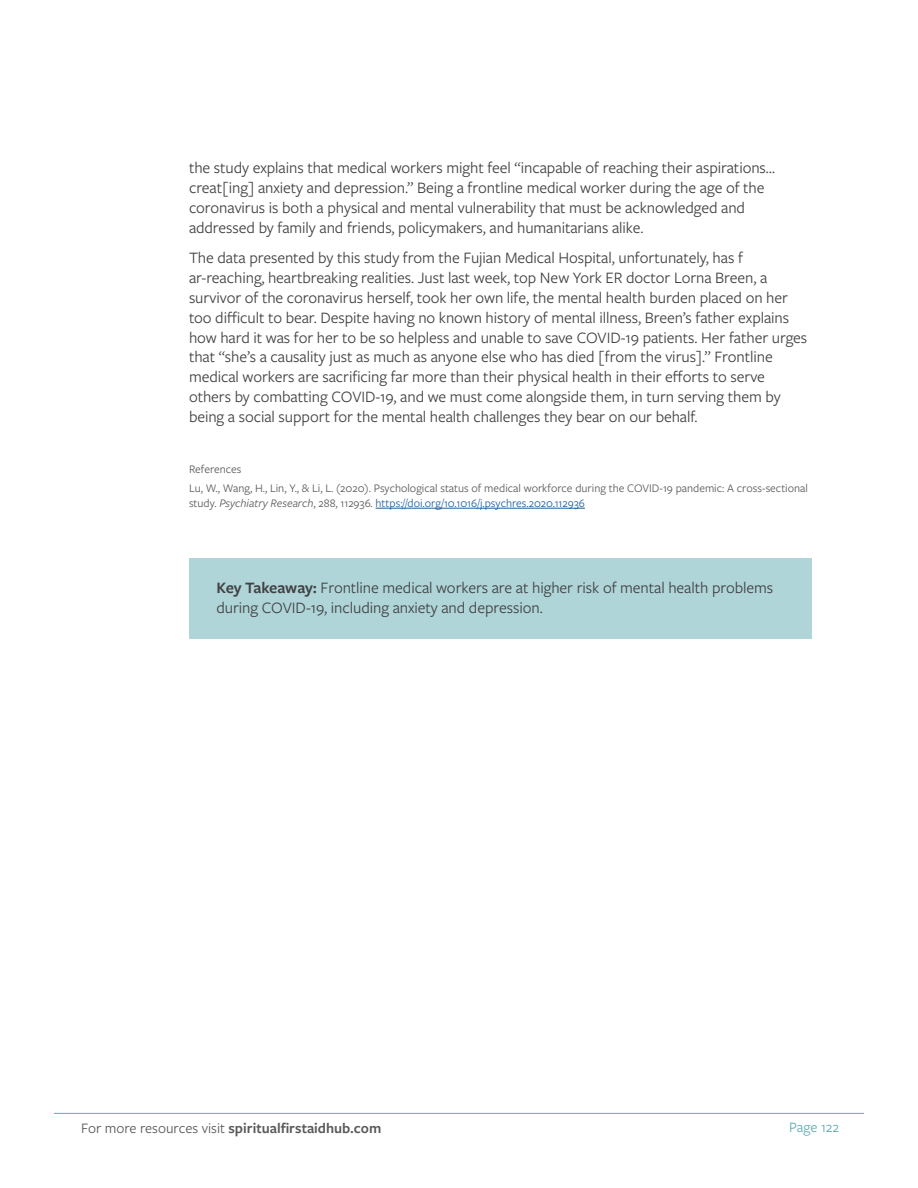
<style>
.page{position:relative;width:918px;height:1188px;background:#fff}
.page>*{position:absolute;margin:0;border:0;box-sizing:border-box;transform-origin:0 0}
.t1{font:16.5px/19.8px "Freight Sans Pro";letter-spacing:-.005em;color:#414042}
.t2{font:600 15px "Freight Sans Pro";color:#58595b}
.t3{font:15px "Freight Sans Pro";color:#5facb2}
.t4{font:12px/18.8px "Freight Sans Pro";color:#58595b}
.t5{font:12px "Freight Sans Pro";color:#215e9e}
.s1{color:#58595b}
.s2{font-style:italic;color:#58595b}
.s3{font-weight:600}
.s4{font-weight:400}
</style>
<div class="page">
<hr style="left:54px;top:1113px;width:810px;height:1px;background:#5facb2">
<hr style="left:376px;top:508px;width:209px;height:1px;background:#215e9e">
<div style="left:189px;top:558px;width:623px;height:81px;background:#afd5d8"></div>
<p class="t1" style="left:189px;top:157px;width:588px">the study explains that medical workers might feel “incapable of reaching their aspirations… creat[ing] anxiety and depression.” Being a frontline medical worker during the age of the coronavirus is both a physical and mental vulnerability that must be acknowledged and addressed by family and friends, policymakers, and humanitarians alike.</p>
<p class="t1" style="left:189px;top:247px;width:620px">The data presented by this study from the Fujian Medical Hospital, unfortunately, has f ar-reaching, heartbreaking realities. Just last week, top New York ER doctor Lorna Breen, a survivor of the coronavirus herself, took her own life, the mental health burden placed on her too difficult to bear. Despite having no known history of mental illness, Breen’s father explains how hard it was for her to be so helpless and unable to save COVID-19 patients. Her father urges that “she’s a causality just as much as anyone else who has died [from the virus].” Frontline medical workers are sacrificing far more than their physical health in their efforts to serve others by combatting COVID-19, and we must come alongside them, in turn serving them by being a social support for the mental health challenges they bear on our behalf.</p>
<p class="t4" style="left:189px;top:460px;width:621px">References<br>Lu, W., Wang, H., Lin, Y., &amp; Li, L. (2020). Psychological status of medical workforce during the COVID-19 pandemic: A cross-sectional</p>
<p class="t5" style="left:189px;top:495px;width:397px"><span class="s1">study.</span> <span class="s2">Psychiatry Research</span><span class="s1">, 288, 112936.</span> https://doi.org/10.1016/j.psychres.2020.112936</p>
<p class="t1" style="left:217px;top:577px;width:558px"><span class="s3">Key Takeaway:</span> Frontline medical workers are at higher risk of mental health problems during COVID-19, including anxiety and depression.</p>
<p class="t2" style="left:81px;top:1117px;width:302px"><span class="s4">For more resources visit</span> spiritualfirstaidhub.com</p>
<p class="t3" style="left:789px;top:1118px;width:51px">Page 122</p>
</div>
